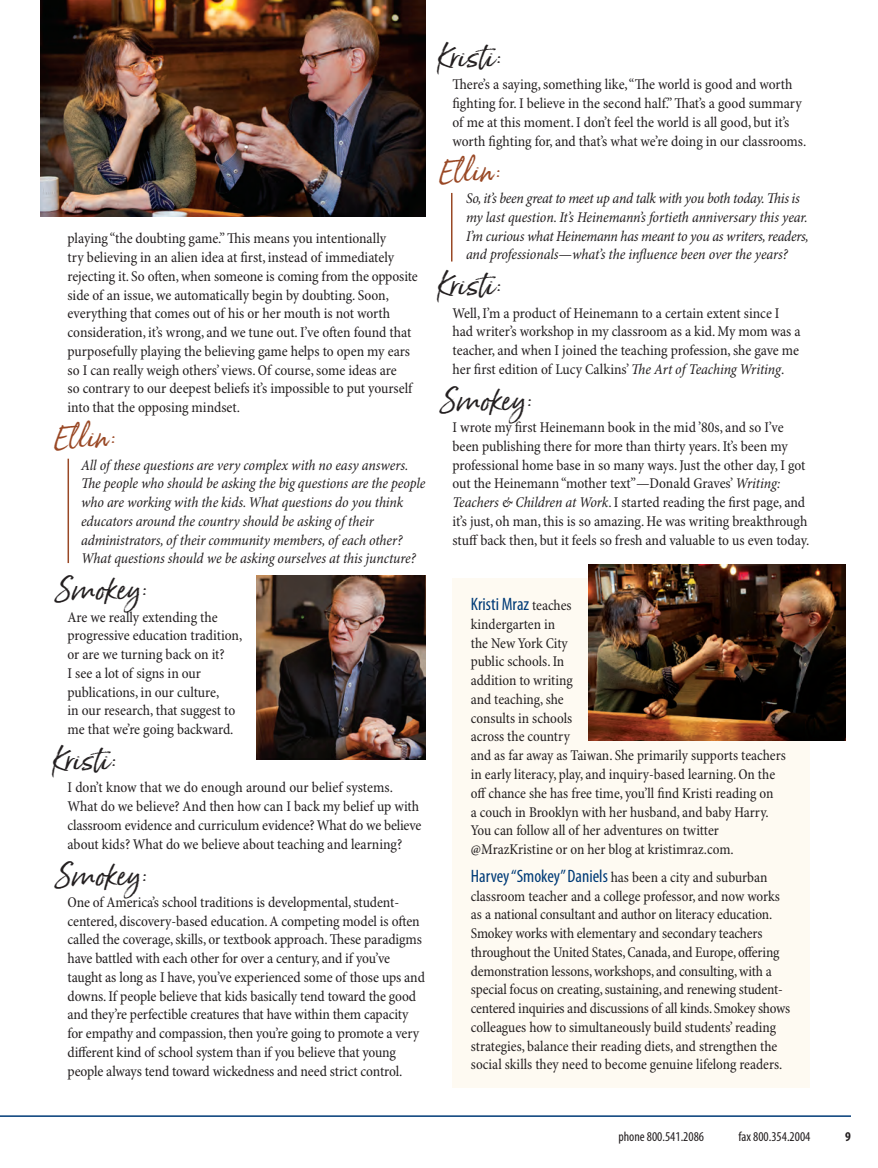
<style>
.page{position:relative;width:878px;height:1168px;background:#fff}
.page>*{position:absolute;margin:0;border:0;box-sizing:border-box;transform-origin:0 0}
.t1{font:28.5px "Born Ready Slanted";color:#231f20}
.t2{font:28.5px "Born Ready Slanted";color:#994825}
.t3{font:condensed 18px "Myriad Pro";color:#003b77}
.t4{font:condensed 15px/18.8px "Minion Pro";letter-spacing:-.005em;color:#231f20}
.t5{font:italic condensed 15px/18.8px "Minion Pro";letter-spacing:-.01em;color:#231f20}
.t6{font:condensed 13.5px "Myriad Pro";color:#231f20}
.t7{font:700 condensed 13.5px "Myriad Pro";color:#231f20}
.s1{font-style:italic}
.s2{font-family:"Minion Pro";font-size:15px;color:#231f20}
.s3{font-family:"Myriad Pro";font-size:18px;color:#003b77}
</style>
<div class="page">
<hr style="left:0;top:1115px;width:850px;height:2px;background:#003b77">
<hr style="left:68px;top:459px;width:1px;height:104px;background:#994825">
<div style="left:452px;top:578px;width:358px;height:509px;background:#fefaf2"></div>
<hr style="left:451px;top:193px;width:1px;height:68px;background:#994825">
<img style="left:589px;top:565px;width:256px;height:175px">
<img style="left:40px;top:0;width:385px;height:216px">
<img style="left:256px;top:575px;width:169px;height:184px">
<p class="t4" style="left:68px;top:230px;width:352px">playing “the doubting game.” This means you intentionally<br>try believing in an alien idea at first, instead of immediately rejecting it. So often, when someone is coming from the opposite side of an issue, we automatically begin by doubting. Soon, everything that comes out of his or her mouth is not worth consideration, it’s wrong, and we tune out. I’ve often found that purposefully playing the believing game helps to open my ears so I can really weigh others’ views. Of course, some ideas are<br>so contrary to our deepest beliefs it’s impossible to put yourself into that the opposing mindset.</p>
<h1 class="t2" style="left:54px;top:420px;width:65px">Ellin:</h1>
<p class="t5" style="left:81px;top:456px;width:346px">All of these questions are very complex with no easy answers.<br>The people who should be asking the big questions are the people who are working with the kids. What questions do you think educators around the country should be asking of their administrators, of their community members, of each other?<br>What questions should we be asking ourselves at this juncture?</p>
<h1 class="t1" style="left:54px;top:572px;width:97px">Smokey:</h1>
<p class="t4" style="left:68px;top:608px;width:176px">Are we really extending the progressive education tradition, or are we turning back on it?<br>I see a lot of signs in our publications, in our culture,<br>in our research, that suggest to me that we’re going backward.</p>
<h1 class="t1" style="left:54px;top:742px;width:66px">Kristi:</h1>
<p class="t4" style="left:68px;top:779px;width:355px">I don’t know that we do enough around our belief systems.<br>What do we believe? And then how can I back my belief up with classroom evidence and curriculum evidence? What do we believe about kids? What do we believe about teaching and learning?</p>
<h1 class="t1" style="left:54px;top:857px;width:97px">Smokey:</h1>
<p class="t4" style="left:68px;top:893px;width:359px">One of America’s school traditions is developmental, student&shy;centered, discovery-based education. A competing model is often called the coverage, skills, or textbook approach. These paradigms have battled with each other for over a century, and if you’ve taught as long as I have, you’ve experienced some of those ups and downs. If people believe that kids basically tend toward the good and they’re perfectible creatures that have within them capacity for empathy and compassion, then you’re going to promote a very different kind of school system than if you believe that young people always tend toward wickedness and need strict control.</p>
<h1 class="t1" style="left:439px;top:40px;width:66px">Kristi:</h1>
<p class="t4" style="left:452px;top:76px;width:355px">There’s a saying, something like, “The world is good and worth fighting for. I believe in the second half.” That’s a good summary of me at this moment. I don’t feel the world is all good, but it’s worth fighting for, and that’s what we’re doing in our classrooms.</p>
<h1 class="t2" style="left:439px;top:153px;width:65px">Ellin:</h1>
<p class="t5" style="left:466px;top:189px;width:344px">So, it’s been great to meet up and talk with you both today. This is my last question. It’s Heinemann’s fortieth anniversary this year.<br>I’m curious what Heinemann has meant to you as writers, readers, and professionals—what’s the influence been over the years?</p>
<h1 class="t1" style="left:439px;top:268px;width:66px">Kristi:</h1>
<p class="t4" style="left:452px;top:304px;width:350px">Well, I’m a product of Heinemann to a certain extent since I had writer’s workshop in my classroom as a kid. My mom was a teacher, and when I joined the teaching profession, she gave me her first edition of Lucy Calkins’ <span class="s1">The Art of Teaching Writing</span>.</p>
<h1 class="t1" style="left:439px;top:382px;width:97px">Smokey:</h1>
<p class="t4" style="left:452px;top:418px;width:358px">I wrote my first Heinemann book in the mid ’80s, and so I’ve been publishing there for more than thirty years. It’s been my professional home base in so many ways. Just the other day, I got out the Heinemann “mother text”—Donald Graves’ <span class="s1">Writing:<br>Teachers &amp; Children at Work</span>. I started reading the first page, and it’s just, oh man, this is so amazing. He was writing breakthrough stuff back then, but it feels so fresh and valuable to us even today.</p>
<p class="t3" style="left:471px;top:594px;width:102px">Kristi Mraz <span class="s2">teaches</span></p>
<p class="t4" style="left:471px;top:615px;width:316px">kindergarten in<br>the New York City<br>public schools. In<br>addition to writing<br>and teaching, she<br>consults in schools<br>across the country<br>and as far away as Taiwan. She primarily supports teachers in early literacy, play, and inquiry-based learning. On the off chance she has free time, you’ll find Kristi reading on<br>a couch in Brooklyn with her husband, and baby Harry.<br>You can follow all of her adventures on twitter @MrazKristine or on her blog at kristimraz.com.</p>
<p class="t4" style="left:471px;top:868px;width:321px"><span class="s3">Harvey “Smokey” Daniels</span> has been a city and suburban classroom teacher and a college professor, and now works as a national consultant and author on literacy education.<br>Smokey works with elementary and secondary teachers throughout the United States, Canada, and Europe, offering demonstration lessons, workshops, and consulting, with a special focus on creating, sustaining, and renewing student&shy;centered inquiries and discussions of all kinds. Smokey shows colleagues how to simultaneously build students’ reading strategies, balance their reading diets, and strengthen the social skills they need to become genuine lifelong readers.</p>
<p class="t6" style="left:618px;top:1129px;width:87px">phone 800.541.2086</p>
<p class="t6" style="left:738px;top:1129px;width:73px">fax 800.354.2004</p>
<p class="t7" style="left:845px;top:1128px;width:7px">9</p>
</div>
